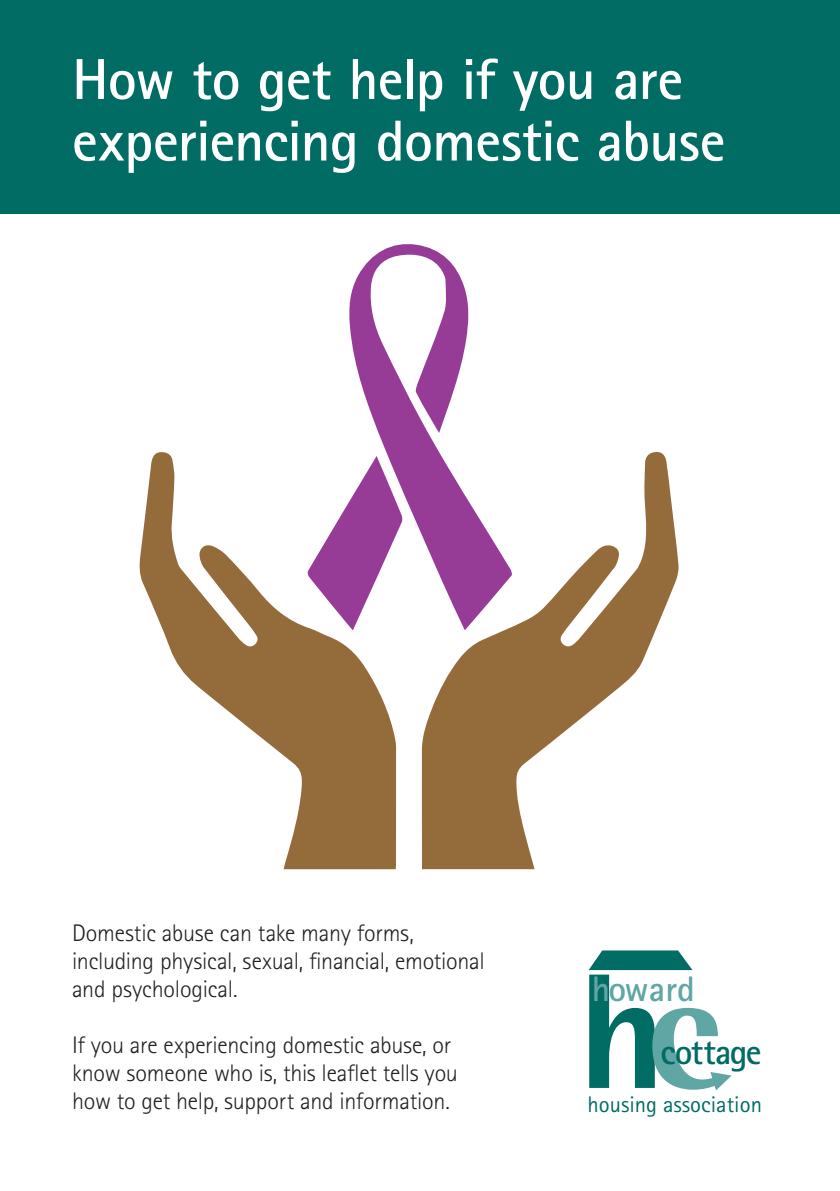
<style>
.page{position:relative;width:840px;height:1191px;background:#fff}
.page>*{position:absolute;margin:0;border:0;box-sizing:border-box;transform-origin:0 0}
.t1{font:800 164.2px "Rotis Semi Sans";color:#006c64}
.t2{font:700 57.8px/61.6px "Rotis Sans Serif";letter-spacing:-.015em;color:#fff}
.t3{font:700 35.4px/63.6px "Rotis Sans Serif";letter-spacing:-.02em;color:#006c64}
.main_text{font:300 24px/28px "Rotis Sans Serif";letter-spacing:-.01em;color:#231f20}
.t4{font:22.6px "Rotis Sans Serif";color:#006c64}
.s1{color:#60a6a5}
</style>
<div class="page">
<div style="left:0;top:0;width:839px;height:214px;background:#006c64"></div>
<svg style="left:588px;top:950px;width:104px;height:20px;background:#28837c"></svg>
<svg style="left:710px;top:1072px;width:21px;height:18px"></svg>
<svg style="left:349px;top:244px;width:120px;height:206px"></svg>
<svg style="left:349px;top:443px;width:60px;height:7px"></svg>
<svg style="left:385px;top:450px;width:36px;height:319px"></svg>
<svg style="left:421px;top:450px;width:257px;height:419px"></svg>
<svg style="left:139px;top:451px;width:257px;height:418px"></svg>
<p class="t2" style="left:72px;top:47px;width:654px">How to get help if you are experiencing domestic abuse</p>
<p class="main_text" style="left:72px;top:919px;width:414px">Domestic abuse can take many forms, including physical, sexual, financial, emotional and psychological.</p>
<p class="main_text" style="left:72px;top:1031px;width:387px">If you are experiencing domestic abuse, or know someone who is, this leaflet tells you how to get help, support and information.</p>
<p class="t1" style="left:577px;top:928px;width:142px">h<span class="s1">c</span></p>
<p class="t3" style="left:660px;top:956px;width:102px;text-indent:-68px"><span class="s1">howard </span>cottage</p>
<p class="t4" style="left:587px;top:1091px;width:176px">housing association</p>
</div>
